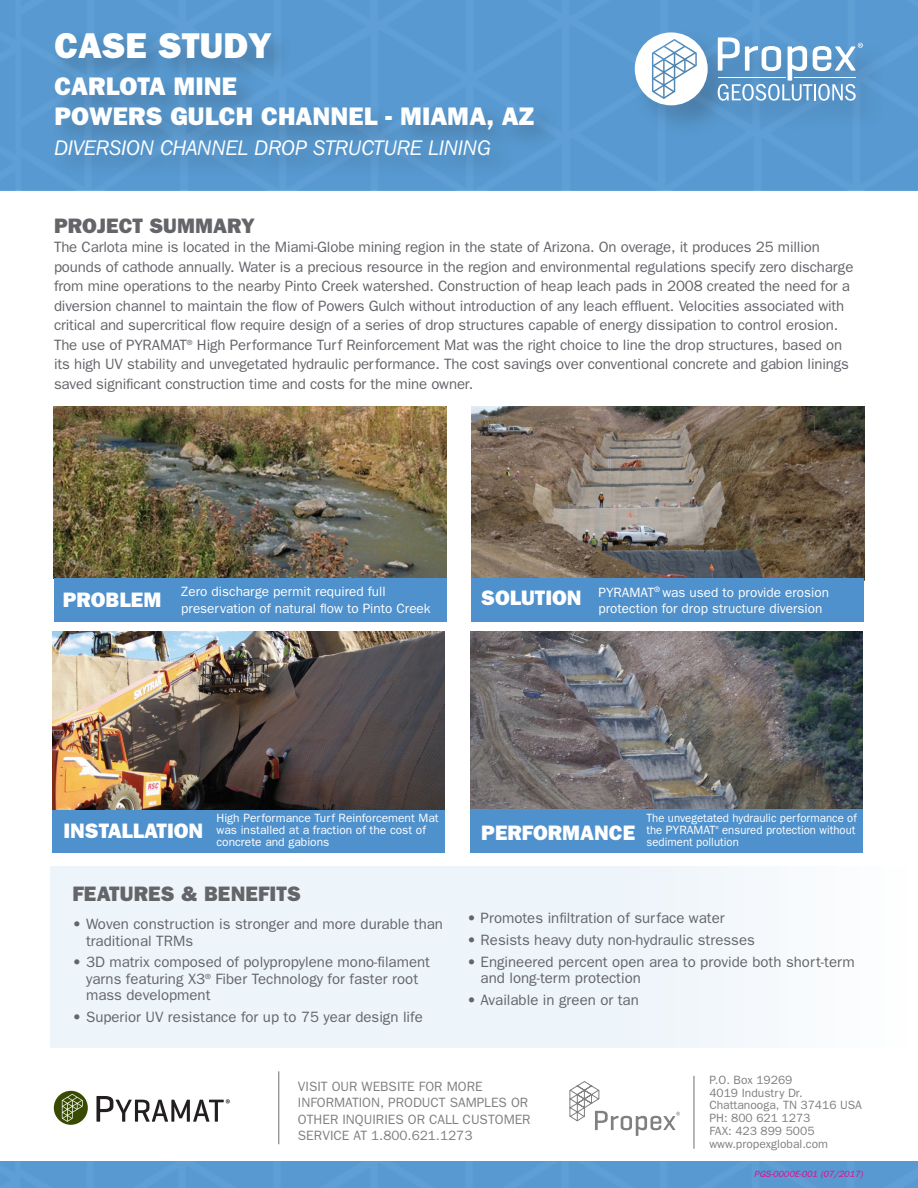
<style>
.page{position:relative;width:918px;height:1188px;background:#fff}
.page>*{position:absolute;margin:0;border:0;box-sizing:border-box;transform-origin:0 0}
.t1{font:800 36px "Franklin Gothic";color:#fff}
.t2{font:800 25.5px "Franklin Gothic";letter-spacing:.005em;color:#fff}
.t3{font:800 21px "Franklin Gothic";color:#fff}
.t4{font:italic 21px "Franklin Gothic IT Cby BT";color:#fff}
.t5{font:800 21px "Franklin Gothic";color:#646569}
.t6{font:15px/19.5px "Franklin Gothic";letter-spacing:-.01em;color:#63656a}
.t7{font:13.5px "Franklin Gothic";color:#fff}
.t8{font:13.5px/16.2px "Franklin Gothic";color:#808082}
.t9{font:12px "Franklin Gothic";color:#808082}
.t10{font:12px/12px "Franklin Gothic";color:#fff;scale:.95 1}
.t11{font:12px/12px "Franklin Gothic";color:#fff}
.t12{font:italic 9px "Franklin Gothic";color:#ed028c}
.t13{font:4.35px "Franklin Gothic";color:#fff}
</style>
<div class="page">
<img style="left:54px;top:406px;width:393px;height:172px">
<img style="left:471px;top:631px;width:392px;height:179px">
<img style="left:472px;top:406px;width:392px;height:172px">
<div style="left:51px;top:867px;width:863px;height:181px;background:linear-gradient(to right,#e9f2f9,#f7fafc)"></div>
<div style="left:0;top:0;width:918px;height:190px;background:#5799d0"></div>
<div style="left:51px;top:29px;width:508px;height:151px;background:#231f20;opacity:.25"></div>
<div style="left:630px;top:27px;width:264px;height:111px;background:#231f20;opacity:.25"></div>
<svg style="left:635px;top:32px;width:73px;height:73px"></svg>
<svg style="left:718px;top:37px;width:145px;height:64px"></svg>
<hr style="left:278px;top:1071px;width:1px;height:73px;background:#808082">
<svg style="left:569px;top:1081px;width:111px;height:55px"></svg>
<hr style="left:693px;top:1076px;width:2px;height:73px;background:#808082">
<div style="left:0;top:1161px;width:918px;height:27px;background:#5799d0"></div>
<div style="left:54px;top:578px;width:393px;height:44px;background:#4f91cc"></div>
<div style="left:472px;top:578px;width:392px;height:44px;background:#4f91cc"></div>
<div style="left:470px;top:810px;width:393px;height:43px;background:#4f91cc"></div>
<div style="left:53px;top:810px;width:392px;height:43px;background:#4f91cc"></div>
<img style="left:52px;top:631px;width:393px;height:179px">
<svg style="left:54px;top:1091px;width:34px;height:34px"></svg>
<svg style="left:96px;top:1096px;width:134px;height:26px"></svg>
<p class="t1" style="left:54px;top:25px;width:219px">CASE STUDY</p>
<p class="t2" style="left:54px;top:71px;width:184px">CARLOTA MINE</p>
<p class="t2" style="left:54px;top:101px;width:481px">POWERS GULCH CHANNEL - MIAMA, AZ</p>
<p class="t4" style="left:54px;top:135px;width:438px">DIVERSION CHANNEL DROP STRUCTURE LINING</p>
<p class="t5" style="left:54px;top:213px;width:202px">PROJECT SUMMARY</p>
<p class="t6" style="left:54px;top:237px;width:801px">The Carlota mine is located in the Miami-Globe mining region in the state of Arizona. On overage, it produces 25 million pounds of cathode annually. Water is a precious resource in the region and environmental regulations specify zero discharge from mine operations to the nearby Pinto Creek watershed. Construction of heap leach pads in 2008 created the need for a diversion channel to maintain the flow of Powers Gulch without introduction of any leach effluent. Velocities associated with critical and supercritical flow require design of a series of drop structures capable of energy dissipation to control erosion.<br>The use of PYRAMAT<sup>®</sup> High Performance Turf Reinforcement Mat was the right choice to line the drop structures, based on its high UV stability and unvegetated hydraulic performance. The cost savings over conventional concrete and gabion linings saved significant construction time and costs for the mine owner.</p>
<p class="t3" style="left:63px;top:587px;width:100px">PROBLEM</p>
<p class="t7" style="left:181px;top:584px;width:206px">Zero discharge permit required full</p>
<p class="t7" style="left:181px;top:600px;width:251px">preservation of natural flow to Pinto Creek</p>
<p class="t3" style="left:481px;top:586px;width:102px">SOLUTION</p>
<p class="t7" style="left:598px;top:584px;width:232px">PYRAMAT<sup>®</sup> was used to provide erosion</p>
<p class="t7" style="left:598px;top:601px;width:225px">protection for drop structure diversion</p>
<p class="t11" style="left:216px;top:812px;width:224px">High Performance Turf Reinforcement Mat was installed at a fraction of the cost of concrete and gabions</p>
<p class="t3" style="left:63px;top:819px;width:141px">INSTALLATION</p>
<p class="t3" style="left:481px;top:820px;width:156px">PERFORMANCE</p>
<p class="t10" style="left:647px;top:812px;width:223px">The unvegetated hydraulic performance of the PYRAMAT</p>
<p class="t13" style="left:715px;top:825px;width:5px">®</p>
<p class="t10" style="left:647px;top:824px;width:222px;text-indent:76px">ensured protection without sediment pollution</p>
<p class="t5" style="left:73px;top:882px;width:230px">FEATURES &amp; BENEFITS</p>
<p class="t6" style="left:86px;top:915px;width:359px;line-height:16.5px;text-indent:-14px">• Woven construction is stronger and more durable than traditional TRMs</p>
<p class="t6" style="left:86px;top:954px;width:346px;line-height:16.5px;text-indent:-14px">• 3D matrix composed of polypropylene mono-filament yarns featuring X3<sup>®</sup> Fiber Technology for faster root mass development</p>
<p class="t6" style="left:73px;top:1007px;width:352px">• Superior UV resistance for up to 75 year design life</p>
<p class="t6" style="left:467px;top:908px;width:259px">• Promotes infiltration of surface water</p>
<p class="t6" style="left:467px;top:930px;width:289px">• Resists heavy duty non-hydraulic stresses</p>
<p class="t6" style="left:481px;top:953px;width:376px;line-height:16.5px;text-indent:-14px">• Engineered percent open area to provide both short-term and long-term protection</p>
<p class="t6" style="left:467px;top:990px;width:173px">• Available in green or tan</p>
<p class="t8" style="left:298px;top:1078px;width:234px">VISIT OUR WEBSITE FOR MORE<br>INFORMATION, PRODUCT SAMPLES OR<br>OTHER INQUIRIES OR CALL CUSTOMER<br>SERVICE AT 1.800.621.1273</p>
<p class="t9" style="left:709px;top:1073px;width:85px">P.O. Box 19269</p>
<p class="t9" style="left:709px;top:1086px;width:95px">4019 Industry Dr.</p>
<p class="t9" style="left:709px;top:1098px;width:154px">Chattanooga, TN 37416 USA</p>
<p class="t9" style="left:709px;top:1111px;width:103px">PH: 800 621 1273</p>
<p class="t9" style="left:709px;top:1124px;width:107px">FAX: 423 899 5005</p>
<p class="t9" style="left:709px;top:1137px;width:120px">www.propexglobal.com</p>
<p class="t12" style="left:754px;top:1169px;width:110px">PGS-0000E-001 (07/2017)</p>
</div>
